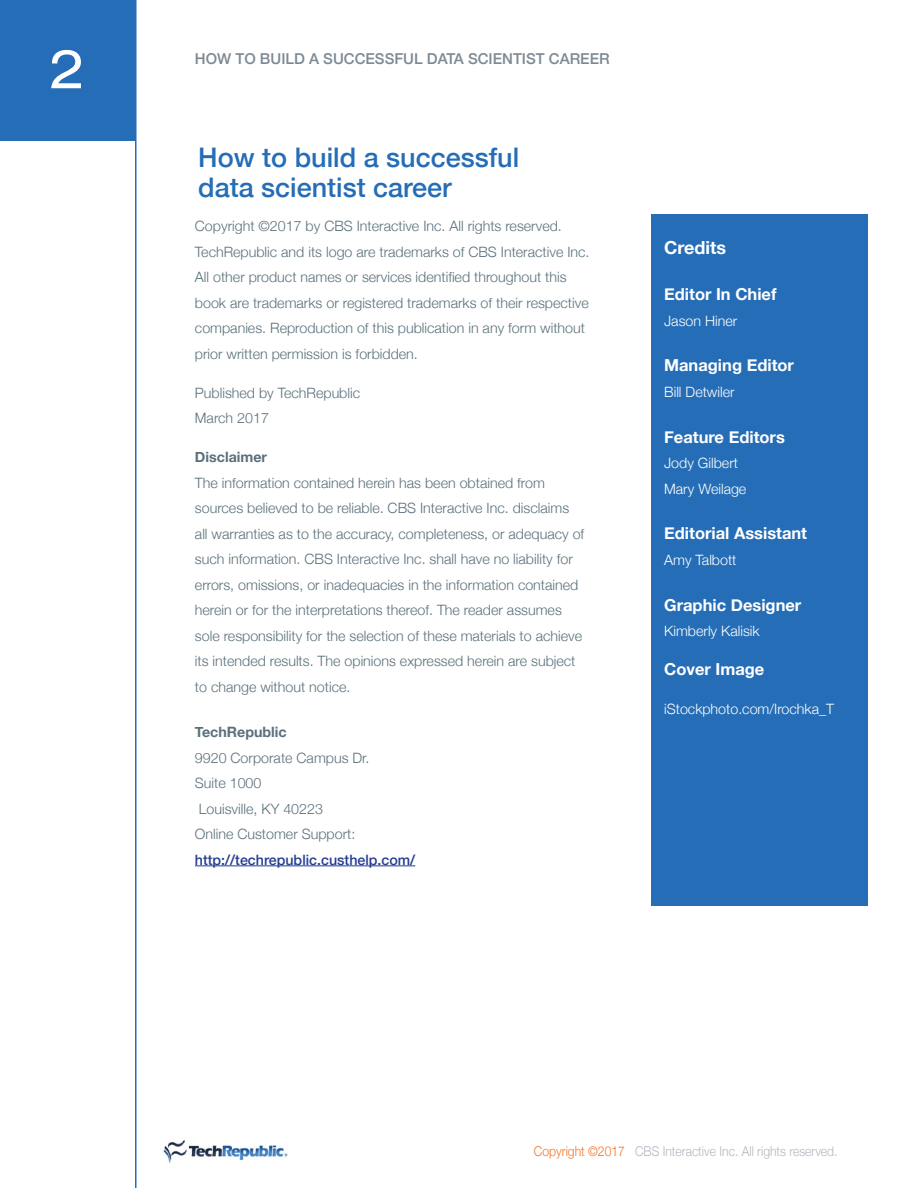
<style>
.page{position:relative;width:918px;height:1188px;background:#fff}
.page>*{position:absolute;margin:0;border:0;box-sizing:border-box;transform-origin:0 0}
.Body_Copy{font:expanded 54px "Helvetica Neue";color:#fff}
.t1{font:500 27px/30px "Helvetica Neue";color:#256db6}
.Body{font:700 18px "Helvetica Neue";color:#fff}
.Body-2{font:700 16.5px "Helvetica Neue";color:#fff}
.t2{font:500 15px "Helvetica Neue";color:#7d8994}
.Body-3{font:300 14.25px/25.5px "Helvetica Neue";color:#5a707b}
.Body-4{font:300 14.25px "Helvetica Neue";color:#fff}
.Body-5{font:500 14.25px "Helvetica Neue";color:#243d91}
.Body-6{font:700 14.25px "Helvetica Neue";color:#5a707b}
.t3{font:300 13.5px "Helvetica Neue";color:#b2b7c0;scale:.9 1}
.s1{color:#f47321}
</style>
<div class="page">
<div style="left:0;top:0;width:135px;height:140px;background:#256db6"></div>
<hr style="left:135px;top:0;width:1px;height:1188px;background:#256db6">
<img style="left:163px;top:1140px;width:124px;height:23px">
<div style="left:651px;top:214px;width:216px;height:692px;background:#256db6"></div>
<hr style="left:195px;top:866px;width:220px;height:1px;background:#243d91">
<p class="Body_Copy" style="left:49px;top:36px;width:38px">2</p>
<p class="t2" style="left:195px;top:47px;width:416px">HOW TO BUILD A SUCCESSFUL DATA SCIENTIST CAREER</p>
<h2 class="t1" style="left:198px;top:140px;width:323px">How to build a successful data scientist career</h2>
<p class="Body-3" style="left:195px;top:212px;width:396px">Copyright ©2017 by CBS Interactive Inc. All rights reserved.<br>TechRepublic and its logo are trademarks of CBS Interactive Inc.<br>All other product names or services identified throughout this book are trademarks or registered trademarks of their respective companies. Reproduction of this publication in any form without prior written permission is forbidden.</p>
<p class="Body-3" style="left:195px;top:379px;width:167px">Published by TechRepublic</p>
<p class="Body-3" style="left:195px;top:404px;width:76px">March 2017</p>
<p class="Body-6" style="left:195px;top:446px;width:74px">Disclaimer</p>
<p class="Body-3" style="left:195px;top:469px;width:391px">The information contained herein has been obtained from sources believed to be reliable. CBS Interactive Inc. disclaims all warranties as to the accuracy, completeness, or adequacy of such information. CBS Interactive Inc. shall have no liability for errors, omissions, or inadequacies in the information contained herein or for the interpretations thereof. The reader assumes sole responsibility for the selection of these materials to achieve its intended results. The opinions expressed herein are subject to change without notice.</p>
<p class="Body-6" style="left:195px;top:721px;width:93px">TechRepublic</p>
<p class="Body-3" style="left:195px;top:744px;width:176px">9920 Corporate Campus Dr.</p>
<p class="Body-3" style="left:195px;top:769px;width:68px">Suite 1000</p>
<p class="Body-3" style="left:199px;top:795px;width:126px">Louisville, KY 40223</p>
<p class="Body-3" style="left:195px;top:820px;width:162px">Online Customer Support:</p>
<p class="Body-5" style="left:195px;top:848px;width:222px">http://techrepublic.custhelp.com/</p>
<p class="Body" style="left:664px;top:234px;width:63px">Credits</p>
<p class="Body-2" style="left:664px;top:281px;width:114px">Editor In Chief</p>
<p class="Body-4" style="left:664px;top:309px;width:75px">Jason Hiner</p>
<p class="Body-2" style="left:664px;top:353px;width:131px">Managing Editor</p>
<p class="Body-4" style="left:664px;top:380px;width:72px">Bill Detwiler</p>
<p class="Body-2" style="left:664px;top:424px;width:122px">Feature Editors</p>
<p class="Body-4" style="left:664px;top:452px;width:75px">Jody Gilbert</p>
<p class="Body-4" style="left:664px;top:477px;width:84px">Mary Weilage</p>
<p class="Body-2" style="left:664px;top:521px;width:144px">Editorial Assistant</p>
<p class="Body-4" style="left:664px;top:548px;width:74px">Amy Talbott</p>
<p class="Body-2" style="left:664px;top:592px;width:139px">Graphic Designer</p>
<p class="Body-4" style="left:664px;top:620px;width:97px">Kimberly Kalisik</p>
<p class="Body-2" style="left:664px;top:656px;width:102px">Cover Image</p>
<p class="Body-4" style="left:664px;top:698px;width:172px">iStockphoto.com/Irochka_T</p>
<p class="t3" style="left:534px;top:1140px;width:339px"><span class="s1">Copyright ©2017</span> CBS Interactive Inc. All rights reserved.</p>
</div>
